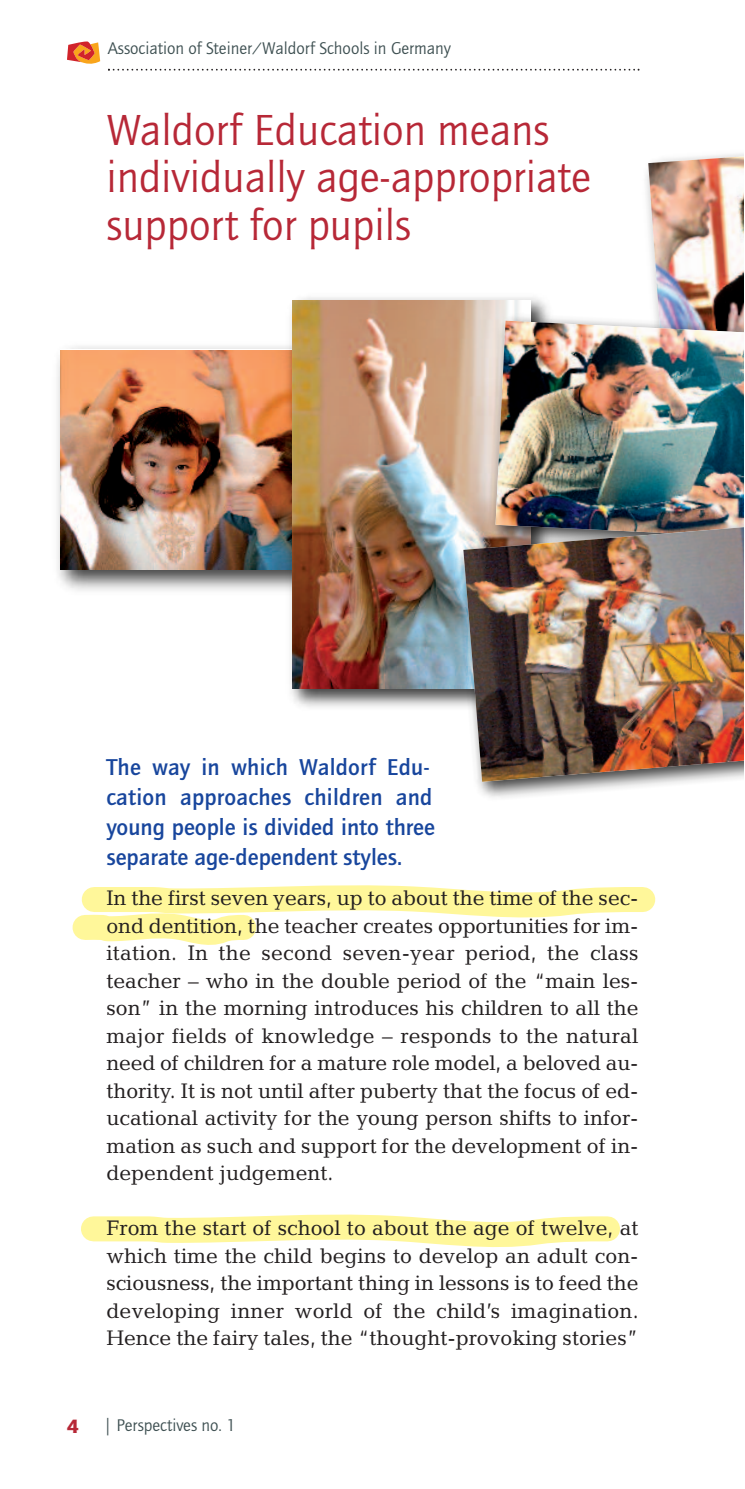
<style>
.page{position:relative;width:745px;height:1489px;background:#fff}
.page>*{position:absolute;margin:0;border:0;box-sizing:border-box;transform-origin:0 0}
.t1{font:45px/47.5px "Quay Sans";color:#b72837}
.t2{font:500 23.75px/30px "Quay Sans";color:#18469d}
.t3{font:21.25px/27.5px "Candida";color:#231f20;text-align:justify}
.t4{font:17.5px "Quay Sans";color:#3d4f51}
.s1{font-weight:900;font-size:20px;color:#b72837}
</style>
<div class="page">
<svg style="left:81px;top:1214px;width:539px;height:33px"></svg>
<svg style="left:72px;top:885px;width:584px;height:60px"></svg>
<svg style="left:67px;top:41px;width:33px;height:23px"></svg>
<svg style="left:108px;top:69px;width:531px;height:2px"></svg>
<img style="left:647px;top:156px;width:95px;height:153px">
<img style="left:57px;top:346px;width:225px;height:245px">
<img style="left:60px;top:350px;width:222px;height:219px">
<img style="left:282px;top:297px;width:265px;height:410px">
<img style="left:292px;top:300px;width:238px;height:388px">
<img style="left:484px;top:309px;width:258px;height:208px">
<img style="left:495px;top:321px;width:247px;height:196px">
<img style="left:451px;top:517px;width:291px;height:281px">
<svg style="left:463px;top:520px;width:279px;height:6px;background:#5a575b"></svg>
<img style="left:463px;top:526px;width:279px;height:255px">
<p class="t4" style="left:108px;top:39px;width:344px">Association of Steiner/Waldorf Schools in Germany</p>
<h1 class="t1" style="left:106px;top:107px;width:486px">Waldorf Education means individually age-appropriate support for pupils</h1>
<p class="t2" style="left:106px;top:752px;width:330px">The way in which Waldorf Edu&shy;cation approaches children and young people is divided into three separate age-dependent styles.</p>
<p class="t3" style="left:106px;top:884px;width:533px">In the first seven years, up to about the time of the sec&shy;ond dentition, the teacher creates opportunities for im&shy;itation. In the second seven-year period, the class teacher – who in the double period of the “main les&shy;son” in the morning introduces his children to all the major fields of knowledge – responds to the natural need of children for a mature role model, a beloved au&shy;thority. It is not until after puberty that the focus of ed&shy;ucational activity for the young person shifts to infor&shy;mation as such and support for the development of in&shy;dependent judgement.</p>
<p class="t3" style="left:106px;top:1214px;width:533px">From the start of school to about the age of twelve, at which time the child begins to develop an adult con&shy;sciousness, the important thing in lessons is to feed the developing inner world of the child’s imagination.<br>Hence the fairy tales, the “thought-provoking stories”</p>
<p class="t4" style="left:67px;top:1415px;width:170px"><span class="s1">4</span> | Perspectives no. 1</p>
</div>
